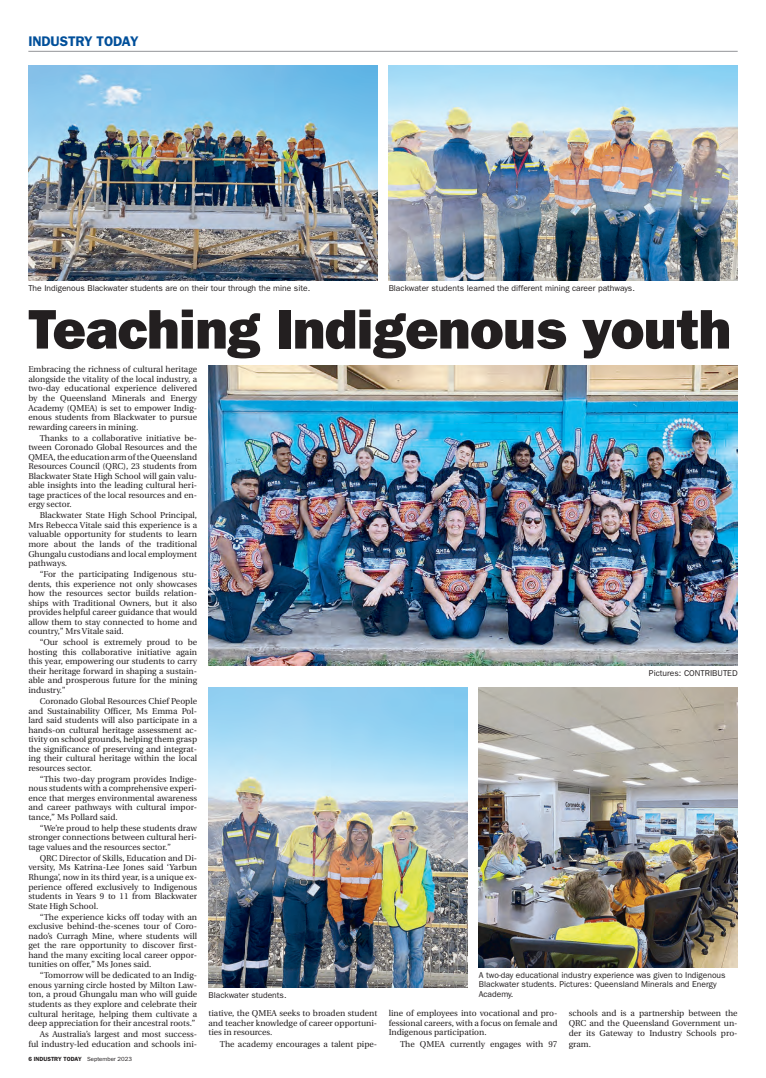
<style>
.page{position:relative;width:766px;height:1078px;background:#fff}
.page>*{position:absolute;margin:0;border:0;box-sizing:border-box;transform-origin:0 0}
.t1{font:800 56px "Franklin Gothic";letter-spacing:-.01em;color:#231f20}
.t2{font:600 14px "Franklin Gothic";letter-spacing:-.01em;color:#014f9a}
.t3{font:8.5px/9.5px "Utopia";color:#231f20;text-align:justify}
.t4{font:8.5px/9.5px "Franklin Gothic";color:#231f20}
.t5{font:600 6px "Franklin Gothic";color:#231f20}
.s1{font-weight:400}
</style>
<div class="page">
<hr style="left:28px;top:51px;width:709px;height:1px;background:#939598">
<img style="left:28px;top:65px;width:349px;height:216px">
<img style="left:388px;top:65px;width:349px;height:216px">
<img style="left:208px;top:366px;width:529px;height:299px">
<img style="left:208px;top:687px;width:259px;height:299px">
<img style="left:478px;top:687px;width:259px;height:280px">
<h2 class="t2" style="left:28px;top:37px;width:111px">INDUSTRY TODAY</h2>
<p class="t4" style="left:28px;top:284px;width:283px">The Indigenous Blackwater students are on their tour through the mine site.</p>
<p class="t4" style="left:388px;top:284px;width:248px">Blackwater students learned the different mining career pathways.</p>
<h1 class="t1" style="left:28px;top:310px;width:704px">Teaching Indigenous youth</h1>
<p class="t3" style="left:28px;top:365px;width:170px">Embracing the richness of cultural heritage alongside the vitality of the local industry, a two-day educational experience delivered by the Queensland Minerals and Energy Academy (QMEA) is set to empower Indig&shy;enous students from Blackwater to pursue rewarding careers in mining.</p>
<p class="t3" style="left:28px;top:433px;width:170px;text-indent:11px">Thanks to a collaborative initiative be&shy;tween Coronado Global Resources and the QMEA, the education arm of the Queensland Resources Council (QRC), 23 students from Blackwater State High School will gain valu&shy;able insights into the leading cultural heri&shy;tage practices of the local resources and en&shy;ergy sector.</p>
<p class="t3" style="left:28px;top:511px;width:170px;text-indent:11px">Blackwater State High School Principal, Mrs Rebecca Vitale said this experience is a valuable opportunity for students to learn more about the lands of the traditional Ghungalu custodians and local employment pathways.</p>
<p class="t3" style="left:28px;top:570px;width:170px;text-indent:11px">“For the participating Indigenous stu&shy;dents, this experience not only showcases how the resources sector builds relation&shy;ships with Traditional Owners, but it also provides helpful career guidance that would allow them to stay connected to home and country,” Mrs Vitale said.</p>
<p class="t3" style="left:28px;top:638px;width:170px;text-indent:11px">“Our school is extremely proud to be hosting this collaborative initiative again this year, empowering our students to carry their heritage forward in shaping a sustain&shy;able and prosperous future for the mining industry.”</p>
<p class="t3" style="left:28px;top:697px;width:170px;text-indent:11px">Coronado Global Resources Chief People and Sustainability Officer, Ms Emma Pol&shy;lard said students will also participate in a hands-on cultural heritage assessment ac&shy;tivity on school grounds, helping them grasp the significance of preserving and integrat&shy;ing their cultural heritage within the local resources sector.</p>
<p class="t3" style="left:28px;top:774px;width:170px;text-indent:11px">“This two-day program provides Indige&shy;nous students with a comprehensive experi&shy;ence that merges environmental awareness and career pathways with cultural impor&shy;tance,” Ms Pollard said.</p>
<p class="t3" style="left:28px;top:823px;width:170px;text-indent:11px">“We’re proud to help these students draw stronger connections between cultural heri&shy;tage values and the resources sector.”</p>
<p class="t3" style="left:28px;top:853px;width:170px;text-indent:11px">QRC Director of Skills, Education and Di&shy;versity, Ms Katrina-Lee Jones said ‘Yarbun Rhunga’, now in its third year, is a unique ex&shy;perience offered exclusively to Indigenous students in Years 9 to 11 from Blackwater State High School.</p>
<p class="t3" style="left:28px;top:912px;width:170px;text-indent:11px">“The experience kicks off today with an exclusive behind-the-scenes tour of Coro&shy;nado’s Curragh Mine, where students will get the rare opportunity to discover first&shy;hand the many exciting local career oppor&shy;tunities on offer,” Ms Jones said.</p>
<p class="t3" style="left:28px;top:971px;width:170px;text-indent:11px">“Tomorrow will be dedicated to an Indig&shy;enous yarning circle hosted by Milton Law&shy;ton, a proud Ghungalu man who will guide students as they explore and celebrate their cultural heritage, helping them cultivate a deep appreciation for their ancestral roots.”</p>
<p class="t3" style="left:28px;top:1029px;width:170px;text-align:right">As Australia’s largest and most success&shy;ful industry-led education and schools ini-</p>
<p class="t4" style="left:648px;top:668px;width:90px">Pictures: CONTRIBUTED</p>
<p class="t4" style="left:478px;top:970px;width:248px">A two-day educational industry experience was given to Indigenous<br>Blackwater students. Pictures: Queensland Minerals and Energy<br>Academy.</p>
<p class="t4" style="left:208px;top:990px;width:80px">Blackwater students.</p>
<p class="t3" style="left:208px;top:1008px;width:170px">tiative, the QMEA seeks to broaden student and teacher knowledge of career opportuni&shy;ties in resources.</p>
<p class="t3" style="left:220px;top:1039px;width:159px">The academy encourages a talent pipe-</p>
<p class="t3" style="left:388px;top:1008px;width:170px">line of employees into vocational and pro&shy;fessional careers, with a focus on female and Indigenous participation.</p>
<p class="t3" style="left:400px;top:1039px;width:159px">The QMEA currently engages with 97</p>
<p class="t3" style="left:568px;top:1008px;width:170px;line-height:10.1px">schools and is a partnership between the QRC and the Queensland Government un&shy;der its Gateway to Industry Schools pro&shy;gram.</p>
<p class="t5" style="left:28px;top:1056px;width:105px">6 INDUSTRY TODAY <span class="s1">September 2023</span></p>
</div>
